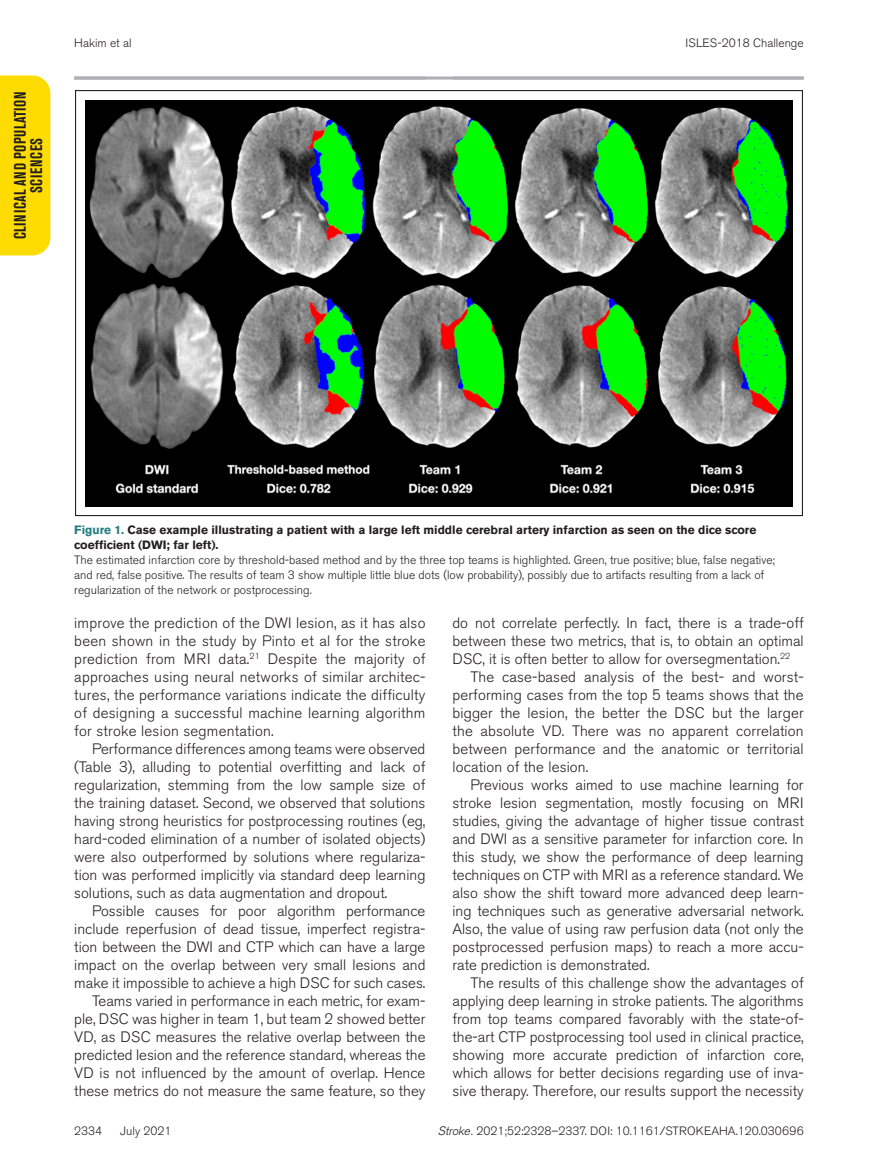
<style>
.page{position:relative;width:878px;height:1175px;background:#fff}
.page>*{position:absolute;margin:0;border:0;box-sizing:border-box;transform-origin:0 0}
.t1{font:700 condensed 16.5px/16.5px "Akzidenz Grotesk BE";letter-spacing:.045em;color:#231f20;text-align:center;scale:.9 1}
.t2{font:300 15px/18px "Akzidenz Grotesk BE";color:#231f20;text-align:justify}
.t3{font:300 12px/15px "Akzidenz Grotesk BE";color:#231f20}
.t4{font:700 12px/15px "Akzidenz Grotesk BE";color:#231f20}
.s1{color:#227d82}
.s2{font-family:"Akzidenz Grotesk";font-style:italic}
</style>
<div class="page">
<div style="left:0;top:75px;width:50px;height:180px;background:#ffdc01"></div>
<hr style="left:74px;top:76px;width:729px;height:4px;background:#b9babe">
<svg style="left:75px;top:90px;width:728px;height:426px;background:#536853"></svg>
<p class="t1" style="left:12px;top:239px;width:165px;rotate:-90deg">CLINICAL AND POPULATION<br>SCIENCES</p>
<p class="t3" style="left:74px;top:36px;width:59px">Hakim et al</p>
<p class="t3" style="left:685px;top:36px;width:119px">ISLES-2018 Challenge</p>
<p class="t4" style="left:74px;top:522px;width:683px"><span class="s1">Figure 1.</span> Case example illustrating a patient with a large left middle cerebral artery infarction as seen on the dice score coefficient (DWI; far left).</p>
<p class="t3" style="left:74px;top:552px;width:702px">The estimated infarction core by threshold-based method and by the three top teams is highlighted. Green, true positive; blue, false negative; and red, false positive. The results of team 3 show multiple little blue dots (low probability), possibly due to artifacts resulting from a lack of regularization of the network or postprocessing.</p>
<p class="t2" style="left:74px;top:614px;width:353px">improve the prediction of the DWI lesion, as it has also been shown in the study by Pinto et al for the stroke prediction from MRI data.<sup>21</sup> Despite the majority of approaches using neural networks of similar architec&shy;tures, the performance variations indicate the difficulty of designing a successful machine learning algorithm for stroke lesion segmentation.</p>
<p class="t2" style="left:74px;top:740px;width:353px;text-indent:18px">Performance differences among teams were observed (Table 3), alluding to potential overfitting and lack of regularization, stemming from the low sample size of the training dataset. Second, we observed that solutions having strong heuristics for postprocessing routines (eg, hard-coded elimination of a number of isolated objects) were also outperformed by solutions where regulariza&shy;tion was performed implicitly via standard deep learning solutions, such as data augmentation and dropout.</p>
<p class="t2" style="left:74px;top:902px;width:353px;text-align:right">Possible causes for poor algorithm performance include reperfusion of dead tissue, imperfect registra&shy;tion between the DWI and CTP which can have a large impact on the overlap between very small lesions and make it impossible to achieve a high DSC for such cases.<br>Teams varied in performance in each metric, for exam&shy;ple, DSC was higher in team 1, but team 2 showed better VD, as DSC measures the relative overlap between the predicted lesion and the reference standard, whereas the VD is not influenced by the amount of overlap. Hence these metrics do not measure the same feature, so they</p>
<p class="t2" style="left:452px;top:614px;width:353px">do not correlate perfectly. In fact, there is a trade-off</p>
<p class="t2" style="left:452px;top:632px;width:352px">between these two metrics, that is, to obtain an optimal</p>
<p class="t2" style="left:452px;top:650px;width:339px">DSC, it is often better to allow for oversegmentation.<sup>22</sup></p>
<p class="t2" style="left:470px;top:668px;width:334px">The case-based analysis of the best- and worst-</p>
<p class="t2" style="left:452px;top:686px;width:353px">performing cases from the top 5 teams shows that the</p>
<p class="t2" style="left:452px;top:704px;width:353px">bigger the lesion, the better the DSC but the larger</p>
<p class="t2" style="left:452px;top:722px;width:352px">the absolute VD. There was no apparent correlation</p>
<p class="t2" style="left:452px;top:740px;width:353px">between performance and the anatomic or territorial</p>
<p class="t2" style="left:452px;top:758px;width:137px">location of the lesion.</p>
<p class="t2" style="left:470px;top:776px;width:334px">Previous works aimed to use machine learning for</p>
<p class="t2" style="left:452px;top:794px;width:352px">stroke lesion segmentation, mostly focusing on MRI</p>
<p class="t2" style="left:452px;top:812px;width:353px">studies, giving the advantage of higher tissue contrast</p>
<p class="t2" style="left:452px;top:830px;width:352px">and DWI as a sensitive parameter for infarction core. In</p>
<p class="t2" style="left:452px;top:848px;width:353px">this study, we show the performance of deep learning</p>
<p class="t2" style="left:452px;top:866px;width:352px">techniques on CTP with MRI as a reference standard. We</p>
<p class="t2" style="left:452px;top:884px;width:353px">also show the shift toward more advanced deep learn-</p>
<p class="t2" style="left:452px;top:902px;width:352px">ing techniques such as generative adversarial network.</p>
<p class="t2" style="left:452px;top:920px;width:353px">Also, the value of using raw perfusion data (not only the</p>
<p class="t2" style="left:452px;top:938px;width:353px">postprocessed perfusion maps) to reach a more accu-</p>
<p class="t2" style="left:452px;top:956px;width:198px">rate prediction is demonstrated.</p>
<p class="t2" style="left:470px;top:974px;width:335px">The results of this challenge show the advantages of</p>
<p class="t2" style="left:452px;top:992px;width:353px">applying deep learning in stroke patients. The algorithms</p>
<p class="t2" style="left:452px;top:1010px;width:352px">from top teams compared favorably with the state-of-</p>
<p class="t2" style="left:452px;top:1028px;width:352px">the-art CTP postprocessing tool used in clinical practice,</p>
<p class="t2" style="left:452px;top:1046px;width:353px">showing more accurate prediction of infarction core,</p>
<p class="t2" style="left:452px;top:1064px;width:352px">which allows for better decisions regarding use of inva-</p>
<p class="t2" style="left:452px;top:1082px;width:352px">sive therapy. Therefore, our results support the necessity</p>
<p class="t3" style="left:74px;top:1123px;width:29px">2334</p>
<p class="t3" style="left:120px;top:1123px;width:53px">July 2021</p>
<p class="t3" style="left:438px;top:1123px;width:367px"><span class="s2">Stroke.</span> 2021;52:2328–2337. DOI: 10.1161/STROKEAHA.120.030696</p>
</div>
